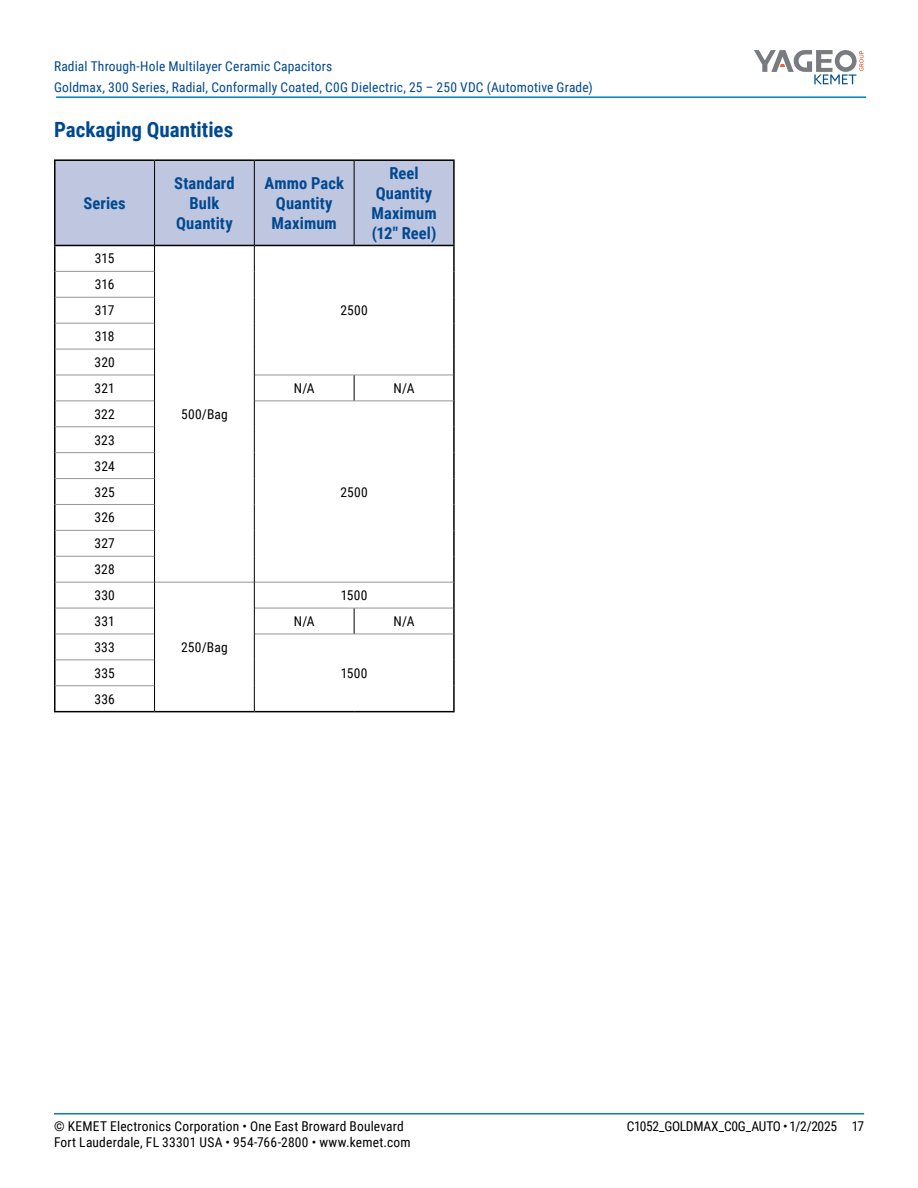
<style>
.page{position:relative;width:918px;height:1188px;background:#fff}
.page>*{position:absolute;margin:0;border:0;box-sizing:border-box;transform-origin:0 0}
.t1{font:700 21px "Roboto Condensed";color:#004990}
.t2{font:700 16.5px/19.8px "Roboto Condensed";letter-spacing:.005em;color:#004990;text-align:center}
.t3{font:13.5px/26px "Roboto Condensed";letter-spacing:.015em;color:#000;text-align:justify}
.t4{font:13.5px/21px "Roboto Condensed";letter-spacing:.01em;color:#004990}
.t5{font:13.5px "Roboto Condensed";letter-spacing:-.025em;color:#000}
</style>
<div class="page">
<hr style="left:54px;top:1113px;width:810px;height:2px;background:#007dc3">
<hr style="left:56px;top:96px;width:810px;height:2px;background:#007dc3">
<svg style="left:754px;top:50px;width:110px;height:34px"></svg>
<hr style="left:54px;top:159px;width:101px;height:2px;background:#000">
<hr style="left:54px;top:161px;width:2px;height:84px;background:#000">
<hr style="left:155px;top:159px;width:99px;height:2px;background:#000">
<hr style="left:254px;top:159px;width:100px;height:2px;background:#000">
<hr style="left:354px;top:159px;width:101px;height:2px;background:#000">
<hr style="left:453px;top:161px;width:2px;height:84px;background:#000">
<hr style="left:54px;top:245px;width:100px;height:1px;background:#000">
<hr style="left:54px;top:246px;width:2px;height:25px;background:#000">
<hr style="left:354px;top:245px;width:101px;height:1px;background:#000">
<hr style="left:453px;top:246px;width:2px;height:25px;background:#000">
<hr style="left:54px;top:271px;width:2px;height:26px;background:#000">
<hr style="left:453px;top:271px;width:2px;height:26px;background:#000">
<hr style="left:54px;top:297px;width:2px;height:26px;background:#000">
<hr style="left:453px;top:297px;width:2px;height:26px;background:#000">
<hr style="left:54px;top:323px;width:2px;height:26px;background:#000">
<hr style="left:453px;top:323px;width:2px;height:26px;background:#000">
<hr style="left:54px;top:349px;width:2px;height:26px;background:#000">
<hr style="left:453px;top:349px;width:2px;height:26px;background:#000">
<hr style="left:54px;top:375px;width:2px;height:26px;background:#000">
<hr style="left:453px;top:375px;width:2px;height:26px;background:#000">
<hr style="left:54px;top:401px;width:2px;height:26px;background:#000">
<hr style="left:453px;top:401px;width:2px;height:26px;background:#000">
<hr style="left:54px;top:427px;width:2px;height:26px;background:#000">
<hr style="left:453px;top:427px;width:2px;height:26px;background:#000">
<hr style="left:54px;top:453px;width:2px;height:26px;background:#000">
<hr style="left:453px;top:453px;width:2px;height:26px;background:#000">
<hr style="left:54px;top:479px;width:2px;height:25px;background:#000">
<hr style="left:453px;top:479px;width:2px;height:25px;background:#000">
<hr style="left:54px;top:504px;width:2px;height:26px;background:#000">
<hr style="left:453px;top:504px;width:2px;height:26px;background:#000">
<hr style="left:54px;top:530px;width:2px;height:26px;background:#000">
<hr style="left:453px;top:530px;width:2px;height:26px;background:#000">
<hr style="left:54px;top:556px;width:2px;height:26px;background:#000">
<hr style="left:453px;top:556px;width:2px;height:26px;background:#000">
<hr style="left:54px;top:582px;width:2px;height:26px;background:#000">
<hr style="left:453px;top:582px;width:2px;height:26px;background:#000">
<hr style="left:54px;top:608px;width:2px;height:26px;background:#000">
<hr style="left:453px;top:608px;width:2px;height:26px;background:#000">
<hr style="left:54px;top:634px;width:2px;height:26px;background:#000">
<hr style="left:453px;top:634px;width:2px;height:26px;background:#000">
<hr style="left:54px;top:660px;width:2px;height:26px;background:#000">
<hr style="left:453px;top:660px;width:2px;height:26px;background:#000">
<hr style="left:54px;top:686px;width:2px;height:25px;background:#000">
<hr style="left:453px;top:686px;width:2px;height:25px;background:#000">
<hr style="left:54px;top:711px;width:101px;height:1px;background:#000">
<hr style="left:155px;top:711px;width:99px;height:1px;background:#000">
<hr style="left:254px;top:711px;width:100px;height:1px;background:#000">
<hr style="left:354px;top:711px;width:101px;height:1px;background:#000">
<svg style="left:55px;top:160px;width:399px;height:551px"></svg>
<p class="t4" style="left:54px;top:55px;width:540px">Radial Through-Hole Multilayer Ceramic Capacitors<br>Goldmax, 300 Series, Radial, Conformally Coated, C0G Dielectric, 25 – 250 VDC (Automotive Grade)</p>
<h1 class="t1" style="left:54px;top:115px;width:181px">Packaging Quantities</h1>
<p class="t2" style="left:84px;top:193px;width:44px">Series</p>
<p class="t3" style="left:95px;top:245px;width:21px">315</p>
<p class="t3" style="left:94px;top:271px;width:22px">316<br>317<br>318<br>320<br>321</p>
<p class="t3" style="left:94px;top:401px;width:22px">322</p>
<p class="t3" style="left:94px;top:426px;width:22px">323<br>324<br>325<br>326<br>327<br>328<br>330</p>
<p class="t2" style="left:174px;top:173px;width:62px">Standard<br>Bulk<br>Quantity</p>
<p class="t2" style="left:264px;top:173px;width:81px">Ammo Pack<br>Quantity<br>Maximum</p>
<p class="t2" style="left:371px;top:163px;width:67px">Reel<br>Quantity<br>Maximum (12" Reel)</p>
<p class="t3" style="left:340px;top:297px;width:29px">2500</p>
<p class="t3" style="left:181px;top:401px;width:48px">500/Bag</p>
<p class="t3" style="left:294px;top:375px;width:22px">N/A</p>
<p class="t3" style="left:394px;top:375px;width:22px">N/A</p>
<p class="t3" style="left:340px;top:478px;width:29px">2500</p>
<p class="t3" style="left:341px;top:582px;width:28px">1500</p>
<p class="t3" style="left:95px;top:608px;width:22px">331</p>
<p class="t3" style="left:294px;top:608px;width:22px">N/A</p>
<p class="t3" style="left:394px;top:608px;width:22px">N/A</p>
<p class="t3" style="left:94px;top:634px;width:22px">333<br>335</p>
<p class="t3" style="left:181px;top:634px;width:48px">250/Bag</p>
<p class="t3" style="left:341px;top:660px;width:28px">1500</p>
<p class="t3" style="left:94px;top:685px;width:22px">336</p>
<p class="t3" style="left:54px;top:1112px;width:351px">© KEMET Electronics Corporation • One East Broward Boulevard</p>
<p class="t5" style="left:627px;top:1116px;width:239px">C1052_GOLDMAX_C0G_AUTO • 1/2/2025 17</p>
<p class="t3" style="left:54px;top:1129px;width:358px">Fort Lauderdale, FL 33301 USA • 954-766-2800 • www.kemet.com</p>
</div>
